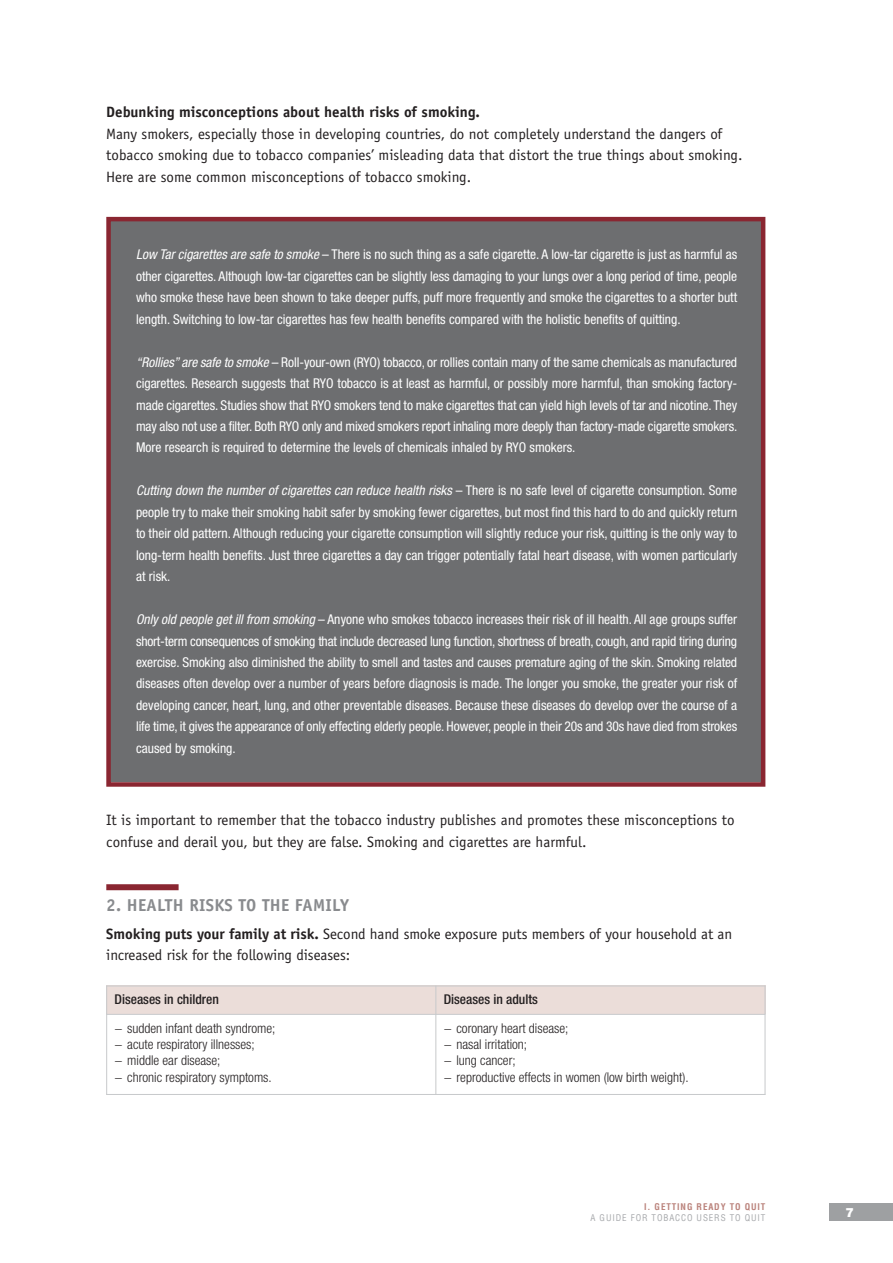
<style>
.page{position:relative;width:893px;height:1263px;background:#fff}
.page>*{position:absolute;margin:0;border:0;box-sizing:border-box;transform-origin:0 0}
.t1{font:700 17.25px "Officina Sans Std";letter-spacing:.015em;color:#898b8e}
.t2{font:15px/21.5px "Officina Sans Std";color:#231f20}
.t3{font:700 15px "Officina Sans Std";color:#231f20}
.t4{font:condensed 13.5px/21.5px "Helvetica Neue";color:#fff;text-align:justify}
.t5{font:300 condensed 13.5px/16.2px "Helvetica Neue";color:#231f20}
.t6{font:500 condensed 13.5px "Helvetica Neue";color:#231f20}
.t7{font:900 12.75px "Helvetica Neue";color:#fff}
.t8{font:condensed 9px "Helvetica CE";letter-spacing:.1em;color:#a7a9ac}
.t9{font:700 condensed 9px "Helvetica CE";letter-spacing:.1em;color:#ba827b}
.s1{font-style:italic}
.s2{font-weight:700}
</style>
<div class="page">
<div style="left:829px;top:1203px;width:64px;height:18px;background:#9ea0a2"></div>
<div style="left:106px;top:985px;width:330px;height:29px;background:#ebddd9"></div>
<div style="left:436px;top:985px;width:329px;height:29px;background:#ebddd9"></div>
<hr style="left:106px;top:985px;width:1px;height:110px;background:#c7c9cb">
<hr style="left:435px;top:985px;width:1px;height:110px;background:#c7c9cb">
<hr style="left:765px;top:985px;width:1px;height:110px;background:#c7c9cb">
<hr style="left:106px;top:985px;width:659px;height:1px;background:#c7c9cb">
<hr style="left:106px;top:1014px;width:659px;height:1px;background:#c7c9cb">
<hr style="left:106px;top:1094px;width:659px;height:1px;background:#c7c9cb">
<div style="left:106px;top:884px;width:73px;height:6px;background:#8a2631"></div>
<div style="left:111px;top:221px;width:650px;height:561px;background:#6d6e70"></div>
<div style="left:106px;top:217px;width:659px;height:570px;border:4px solid #8a2631"></div>
<p class="t3" style="left:106px;top:106px;width:375px">Debunking misconceptions about health risks of smoking.</p>
<p class="t2" style="left:106px;top:124px;width:638px">Many smokers, especially those in developing countries, do not completely understand the dangers of tobacco smoking due to tobacco companies’ misleading data that distort the true things about smoking.<br>Here are some common misconceptions of tobacco smoking.</p>
<p class="t4" style="left:136px;top:245px;width:603px"><span class="s1">Low Tar cigarettes are safe to smoke</span> – There is no such thing as a safe cigarette. A low-tar cigarette is just as harmful as other cigarettes. Although low-tar cigarettes can be slightly less damaging to your lungs over a long period of time, people who smoke these have been shown to take deeper puffs, puff more frequently and smoke the cigarettes to a shorter butt length. Switching to low-tar cigarettes has few health benefits compared with the holistic benefits of quitting.</p>
<p class="t4" style="left:136px;top:352px;width:603px"><span class="s1">“Rollies” are safe to smoke</span> – Roll-your-own (RYO) tobacco, or rollies contain many of the same chemicals as manufactured cigarettes. Research suggests that RYO tobacco is at least as harmful, or possibly more harmful, than smoking factory&shy;made cigarettes. Studies show that RYO smokers tend to make cigarettes that can yield high levels of tar and nicotine. They may also not use a filter. Both RYO only and mixed smokers report inhaling more deeply than factory-made cigarette smokers.<br>More research is required to determine the levels of chemicals inhaled by RYO smokers.</p>
<p class="t4" style="left:136px;top:481px;width:603px"><span class="s1">Cutting down the number of cigarettes can reduce health risks</span> – There is no safe level of cigarette consumption. Some people try to make their smoking habit safer by smoking fewer cigarettes, but most find this hard to do and quickly return to their old pattern. Although reducing your cigarette consumption will slightly reduce your risk, quitting is the only way to long-term health benefits. Just three cigarettes a day can trigger potentially fatal heart disease, with women particularly at risk.</p>
<p class="t4" style="left:136px;top:610px;width:603px"><span class="s1">Only old people get ill from smoking</span> – Anyone who smokes tobacco increases their risk of ill health. All age groups suffer short-term consequences of smoking that include decreased lung function, shortness of breath, cough, and rapid tiring during exercise. Smoking also diminished the ability to smell and tastes and causes premature aging of the skin. Smoking related diseases often develop over a number of years before diagnosis is made. The longer you smoke, the greater your risk of developing cancer, heart, lung, and other preventable diseases. Because these diseases do develop over the course of a life time, it gives the appearance of only effecting elderly people. However, people in their 20s and 30s have died from strokes caused by smoking.</p>
<p class="t2" style="left:106px;top:810px;width:630px">It is important to remember that the tobacco industry publishes and promotes these misconceptions to confuse and derail you, but they are false. Smoking and cigarettes are harmful.</p>
<p class="t1" style="left:106px;top:898px;width:244px">2. HEALTH RISKS TO THE FAMILY</p>
<p class="t2" style="left:106px;top:924px;width:627px"><span class="s2">Smoking puts your family at risk.</span> Second hand smoke exposure puts members of your household at an increased risk for the following diseases:</p>
<p class="t6" style="left:115px;top:995px;width:106px">Diseases in children</p>
<p class="t6" style="left:444px;top:995px;width:96px">Diseases in adults</p>
<p class="t5" style="left:115px;top:1021px;width:162px">− sudden infant death syndrome; − acute respiratory illnesses;<br>− middle ear disease;<br>− chronic respiratory symptoms.</p>
<p class="t5" style="left:444px;top:1021px;width:246px">− coronary heart disease;<br>− nasal irritation;<br>− lung cancer;<br>− reproductive effects in women (low birth weight).</p>
<p class="t9" style="left:644px;top:1203px;width:123px">I. GETTING READY TO QUIT</p>
<p class="t8" style="left:591px;top:1214px;width:176px">A GUIDE FOR TOBACCO USERS TO QUIT</p>
<p class="t7" style="left:845px;top:1207px;width:10px">7</p>
</div>
